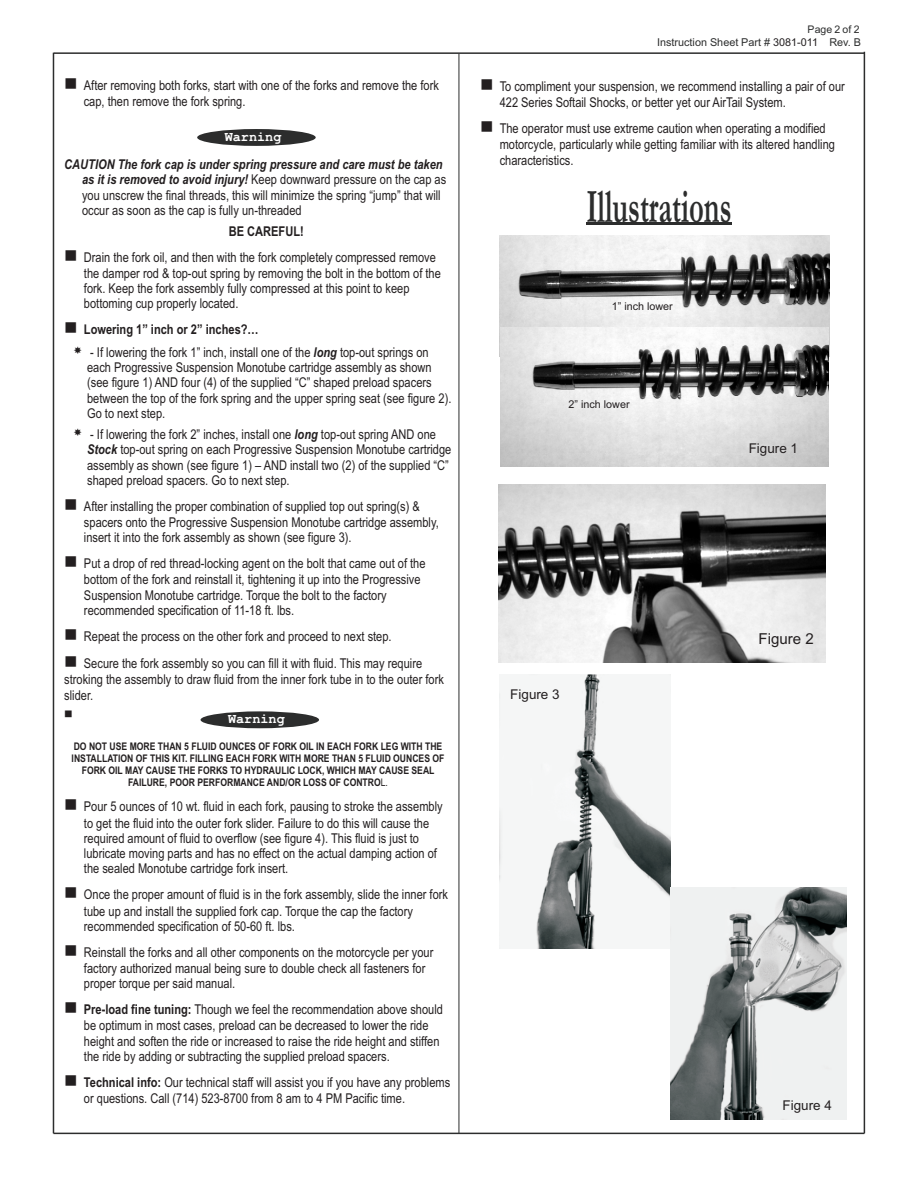
<style>
.page{position:relative;width:918px;height:1188px;background:#fff}
.page>*{position:absolute;margin:0;border:0;box-sizing:border-box;transform-origin:0 0}
.t1{font:700 48.45px "Garamond";color:#2c2d2d;scale:.59 1}
.t2{font:18px "Wingdings";color:#231f20}
.t3{font:15.15px "Arial";color:#231f20}
.t4{font:13.5px/15.3px "Arial Narrow";color:#231f20}
.t5{font:700 13.5px "Arial Narrow";color:#231f20}
.t6{font:13.5px "Arial";color:#231f20}
.t7{font:700 13.5px "Courier New";color:#fff}
.t8{font:11.55px "Wingdings";color:#231f20}
.t9{font:10.8px "Arial";color:#2c2d2d}
.t10{font:10.8px "Arial";color:#231f20}
.t11{font:700 10.5px/12px "Arial Narrow";color:#231f20;text-align:center}
.t12{font:10.5px "Arial";color:#2c2d2d}
.s1{font-weight:700;font-style:italic}
.s2{font-weight:400}
.s3{font-weight:700}
.s4{color:#231f20}
</style>
<div class="page">
<hr style="left:459px;top:54px;width:1px;height:1079px;background:#2c2d2d">
<hr style="left:864px;top:52px;width:1px;height:1081px;background:#2c2d2d">
<hr style="left:53px;top:53px;width:1px;height:1080px;background:#2c2d2d">
<hr style="left:53px;top:1133px;width:811px;height:1px;background:#2c2d2d">
<hr style="left:54px;top:52px;width:810px;height:2px;background:#2c2d2d">
<div style="left:197px;top:129px;width:119px;height:17px;background:#2c2d2d;border-radius:50%"></div>
<div style="left:201px;top:711px;width:118px;height:17px;background:#2c2d2d;border-radius:50%"></div>
<hr style="left:586px;top:222px;width:146px;height:3px;background:#2c2d2d">
<img style="left:499px;top:675px;width:171px;height:274px">
<img style="left:670px;top:888px;width:177px;height:232px">
<img style="left:498px;top:485px;width:327px;height:177px">
<img style="left:499px;top:235px;width:330px;height:122px">
<img style="left:500px;top:328px;width:328px;height:139px">
<p class="t4" style="left:84px;top:78px;width:357px;line-height:16.2px;text-indent:-19px">■After removing both forks, start with one of the forks and remove the fork cap, then remove the fork spring.</p>
<p class="t7" style="left:225px;top:132px;width:58px">Warning</p>
<p class="t4" style="left:82px;top:158px;width:366px;text-indent:-18px"><span class="s1">CAUTION The fork cap is under spring pressure and care must be taken as it is removed to avoid injury!</span> Keep downward pressure on the cap as you unscrew the final threads, this will minimize the spring “jump” that will occur as soon as the cap is fully un-threaded</p>
<h2 class="t2" style="left:64px;top:248px;width:82px">■</h2>
<p class="t5" style="left:229px;top:226px;width:77px">BE CAREFUL!</p>
<p class="t4" style="left:84px;top:250px;width:358px;line-height:15.8px">Drain the fork oil, and then with the fork completely compressed remove the damper rod &amp; top-out spring by removing the bolt in the bottom of the fork. Keep the fork assembly fully compressed at this point to keep</p>
<h2 class="t2" style="left:64px;top:320px;width:82px">■</h2>
<p class="t4" style="left:84px;top:297px;width:156px">bottoming cup properly located.</p>
<p class="t5" style="left:84px;top:325px;width:176px">Lowering 1” inch or 2” inches?…</p>
<p class="t4" style="left:87px;top:346px;width:366px">- If lowering the fork 1” inch, install one of the <span class="s1">long</span> top-out springs on each Progressive Suspension Monotube cartridge assembly as shown (see figure 1) AND four (4) of the supplied “C” shaped preload spacers between the top of the fork spring and the upper spring seat (see figure 2).<br>Go to next step.</p>
<p class="t4" style="left:87px;top:428px;width:366px">- If lowering the fork 2” inches, install one <span class="s1">long</span> top-out spring AND one<br><span class="s1">Stock</span> top-out spring on each Progressive Suspension Monotube cartridge assembly as shown (see figure 1) – AND install two (2) of the supplied “C”</p>
<p class="t4" style="left:84px;top:469px;width:337px;line-height:25.8px">shaped preload spacers. Go to next step.<br>After installing the proper combination of supplied top out spring(s) &amp;</p>
<p class="t4" style="left:84px;top:516px;width:356px">spacers onto the Progressive Suspension Monotube cartridge assembly,</p>
<h2 class="t2" style="left:64px;top:497px;width:82px">■</h2>
<h2 class="t2" style="left:64px;top:554px;width:82px">■</h2>
<p class="t4" style="left:84px;top:526px;width:343px;line-height:25.8px">insert it into the fork assembly as shown (see figure 3).<br>Put a drop of red thread-locking agent on the bolt that came out of the</p>
<p class="t4" style="left:84px;top:573px;width:338px">bottom of the fork and reinstall it, tightening it up into the Progressive<br>Suspension Monotube cartridge. Torque the bolt to the factory</p>
<p class="t4" style="left:84px;top:604px;width:212px">recommended specification of 11-18 ft. lbs.</p>
<h2 class="t2" style="left:64px;top:627px;width:82px">■</h2>
<p class="t4" style="left:84px;top:624px;width:340px;line-height:27.2px">Repeat the process on the other fork and proceed to next step.<br>Secure the fork assembly so you can fill it with fluid. This may require</p>
<p class="t4" style="left:64px;top:673px;width:381px">stroking the assembly to draw fluid from the inner fork tube in to the outer fork</p>
<p class="t8" style="left:64px;top:709px;width:53px">■</p>
<h2 class="t2" style="left:64px;top:654px;width:82px">■</h2>
<p class="t4" style="left:64px;top:688px;width:30px">slider.</p>
<p class="t7" style="left:228px;top:715px;width:58px">Warning</p>
<p class="t11" style="left:72px;top:742px;width:374px">DO NOT USE MORE THAN 5 FLUID OUNCES OF FORK OIL IN EACH FORK LEG WITH THE<br>INSTALLATION OF THIS KIT. FILLING EACH FORK WITH MORE THAN 5 FLUID OUNCES OF<br>FORK OIL MAY CAUSE THE FORKS TO HYDRAULIC LOCK, WHICH MAY CAUSE SEAL</p>
<h2 class="t2" style="left:64px;top:797px;width:82px">■</h2>
<p class="t11" style="left:128px;top:778px;width:261px">FAILURE, POOR PERFORMANCE AND/OR LOSS OF CONTRO<span class="s2">L.</span></p>
<p class="t4" style="left:84px;top:800px;width:360px">Pour 5 ounces of 10 wt. fluid in each fork, pausing to stroke the assembly to get the fluid into the outer fork slider. Failure to do this will cause the required amount of fluid to overflow (see figure 4). This fluid is just to lubricate moving parts and has no effect on the actual damping action of</p>
<p class="t4" style="left:84px;top:857px;width:366px;line-height:25.8px">the sealed Monotube cartridge fork insert.<br>Once the proper amount of fluid is in the fork assembly, slide the inner fork</p>
<p class="t4" style="left:84px;top:904px;width:331px">tube up and install the supplied fork cap. Torque the cap the factory</p>
<h2 class="t2" style="left:64px;top:885px;width:82px">■</h2>
<p class="t4" style="left:84px;top:914px;width:351px;line-height:25.8px">recommended specification of 50-60 ft. lbs.<br>Reinstall the forks and all other components on the motorcycle per your</p>
<p class="t4" style="left:84px;top:962px;width:343px">factory authorized manual being sure to double check all fasteners for</p>
<h2 class="t2" style="left:64px;top:943px;width:82px">■</h2>
<p class="t4" style="left:84px;top:977px;width:153px">proper torque per said manual.</p>
<h2 class="t2" style="left:64px;top:1000px;width:82px">■</h2>
<p class="t4" style="left:84px;top:1003px;width:361px"><span class="s3">Pre-load fine tuning:</span> Though we feel the recommendation above should be optimum in most cases, preload can be decreased to lower the ride height and soften the ride or increased to raise the ride height and stiffen the ride by adding or subtracting the supplied preload spacers.</p>
<p class="t4" style="left:84px;top:1075px;width:368px;line-height:16.2px;text-indent:-20px">■<span class="s3">Technical info:</span> Our technical staff will assist you if you have any problems or questions. Call (714) 523-8700 from 8 am to 4 PM Pacific time.</p>
<p class="t12" style="left:808px;top:26px;width:53px">Page 2 of 2</p>
<p class="t9" style="left:657px;top:39px;width:205px">Instruction Sheet Part # <span class="s4">3081-011</span> Rev. B</p>
<p class="t4" style="left:480px;top:80px;width:366px">■To compliment your suspension, we recommend installing a pair of our</p>
<h2 class="t2" style="left:480px;top:119px;width:82px">■</h2>
<p class="t4" style="left:500px;top:91px;width:328px;line-height:25.8px">422 Series Softail Shocks, or better yet our AirTail System.<br>The operator must use extreme caution when operating a modified</p>
<p class="t4" style="left:500px;top:138px;width:337px">motorcycle, particularly while getting familiar with its altered handling characteristics.</p>
<h1 class="t1" style="left:586px;top:191px;width:247px">Illustrations</h1>
<p class="t10" style="left:612px;top:302px;width:63px">1” inch lower</p>
<p class="t10" style="left:569px;top:400px;width:63px">2” inch lower</p>
<p class="t6" style="left:510px;top:689px;width:51px">Figure 3</p>
<p class="t6" style="left:749px;top:444px;width:51px">Figure 1</p>
<p class="t3" style="left:759px;top:633px;width:57px">Figure 2</p>
<p class="t6" style="left:783px;top:1100px;width:51px">Figure 4</p>
</div>
